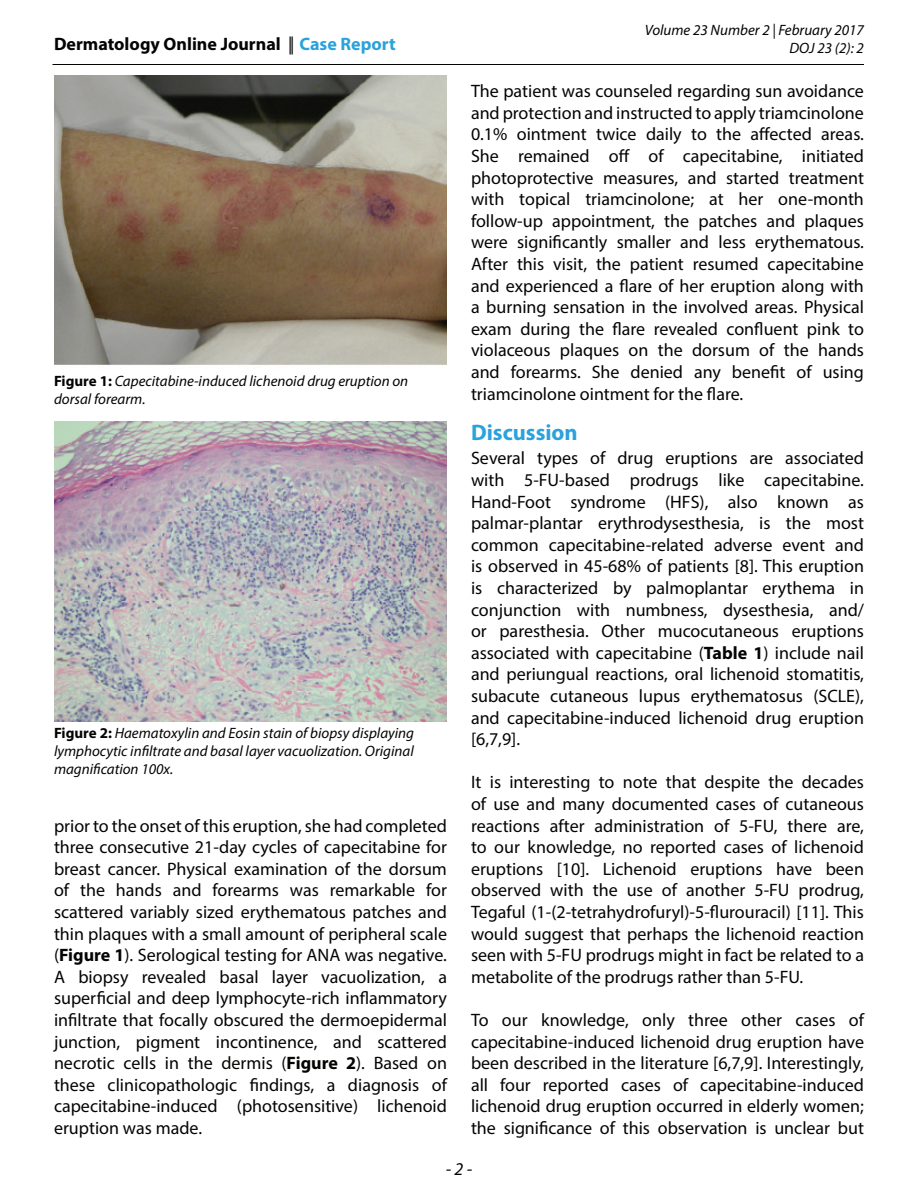
<style>
.page{position:relative;width:918px;height:1188px;background:#fff}
.page>*{position:absolute;margin:0;border:0;box-sizing:border-box;transform-origin:0 0}
.t1{font:700 22.5px "Myriad Pro";color:#2aa2db}
.t2{font:18px/21.6px "Myriad Pro";color:#040503;text-align:justify}
.t3{font:700 18px "Myriad Pro";color:#040503}
.t4{font:italic 18px "Myriad Pro";color:#040503}
.t5{font:italic 15px/18px "Myriad Pro";color:#040503;text-align:right}
.s1{font-weight:400}
.s2{color:#2aa2db}
.s3{font-weight:700;font-style:normal}
.s4{font-weight:700}
</style>
<div class="page">
<hr style="left:52px;top:64px;width:812px;height:1px;background:#040503">
<img style="left:54px;top:76px;width:393px;height:289px">
<img style="left:54px;top:421px;width:393px;height:300px">
<p class="t3" style="left:54px;top:32px;width:343px">Dermatology Online Journal <span class="s1">||</span> <span class="s2">Case Report</span></p>
<p class="t5" style="left:54px;top:372px;width:356px;text-align:left"><span class="s3">Figure 1:</span> Capecitabine-induced lichenoid drug eruption on dorsal forearm.</p>
<p class="t5" style="left:54px;top:724px;width:362px;text-align:justify"><span class="s3">Figure 2:</span> Haematoxylin and Eosin stain of biopsy displaying lymphocytic infiltrate and basal layer vacuolization. Original magnification 100x.</p>
<p class="t2" style="left:54px;top:814px;width:395px">prior to the onset of this eruption, she had completed three consecutive 21-day cycles of capecitabine for breast cancer. Physical examination of the dorsum of the hands and forearms was remarkable for scattered variably sized erythematous patches and thin plaques with a small amount of peripheral scale (<span class="s4">Figure 1</span>). Serological testing for ANA was negative.<br>A biopsy revealed basal layer vacuolization, a superficial and deep lymphocyte-rich inflammatory infiltrate that focally obscured the dermoepidermal junction, pigment incontinence, and scattered necrotic cells in the dermis (<span class="s4">Figure 2</span>). Based on these clinicopathologic findings, a diagnosis of capecitabine-induced (photosensitive) lichenoid eruption was made.</p>
<p class="t5" style="left:645px;top:20px;width:221px">Volume 23 Number 2 | February 2017<br>DOJ 23 (2): 2</p>
<p class="t2" style="left:471px;top:80px;width:395px">The patient was counseled regarding sun avoidance and protection and instructed to apply triamcinolone 0.1% ointment twice daily to the affected areas.<br>She remained off of capecitabine, initiated photoprotective measures, and started treatment with topical triamcinolone; at her one-month follow-up appointment, the patches and plaques were significantly smaller and less erythematous.<br>After this visit, the patient resumed capecitabine and experienced a flare of her eruption along with a burning sensation in the involved areas. Physical exam during the flare revealed confluent pink to violaceous plaques on the dorsum of the hands and forearms. She denied any benefit of using triamcinolone ointment for the flare.</p>
<p class="t1" style="left:471px;top:418px;width:108px">Discussion</p>
<p class="t2" style="left:471px;top:447px;width:395px">Several types of drug eruptions are associated with 5-FU-based prodrugs like capecitabine.<br>Hand-Foot syndrome (HFS), also known as palmar-plantar erythrodysesthesia, is the most common capecitabine-related adverse event and is observed in 45-68% of patients [8]. This eruption is characterized by palmoplantar erythema in conjunction with numbness, dysesthesia, and/ or paresthesia. Other mucocutaneous eruptions associated with capecitabine (<span class="s4">Table 1</span>) include nail and periungual reactions, oral lichenoid stomatitis, subacute cutaneous lupus erythematosus (SCLE), and capecitabine-induced lichenoid drug eruption [6,7,9].</p>
<p class="t2" style="left:471px;top:771px;width:395px">It is interesting to note that despite the decades of use and many documented cases of cutaneous reactions after administration of 5-FU, there are, to our knowledge, no reported cases of lichenoid eruptions [10]. Lichenoid eruptions have been observed with the use of another 5-FU prodrug, Tegaful (1-(2-tetrahydrofuryl)-5-flurouracil) [11]. This would suggest that perhaps the lichenoid reaction seen with 5-FU prodrugs might in fact be related to a metabolite of the prodrugs rather than 5-FU.</p>
<p class="t2" style="left:471px;top:1009px;width:395px">To our knowledge, only three other cases of capecitabine-induced lichenoid drug eruption have been described in the literature [6,7,9]. Interestingly, all four reported cases of capecitabine-induced lichenoid drug eruption occurred in elderly women; the significance of this observation is unclear but</p>
<p class="t4" style="left:446px;top:1157px;width:28px">- 2 -</p>
</div>
